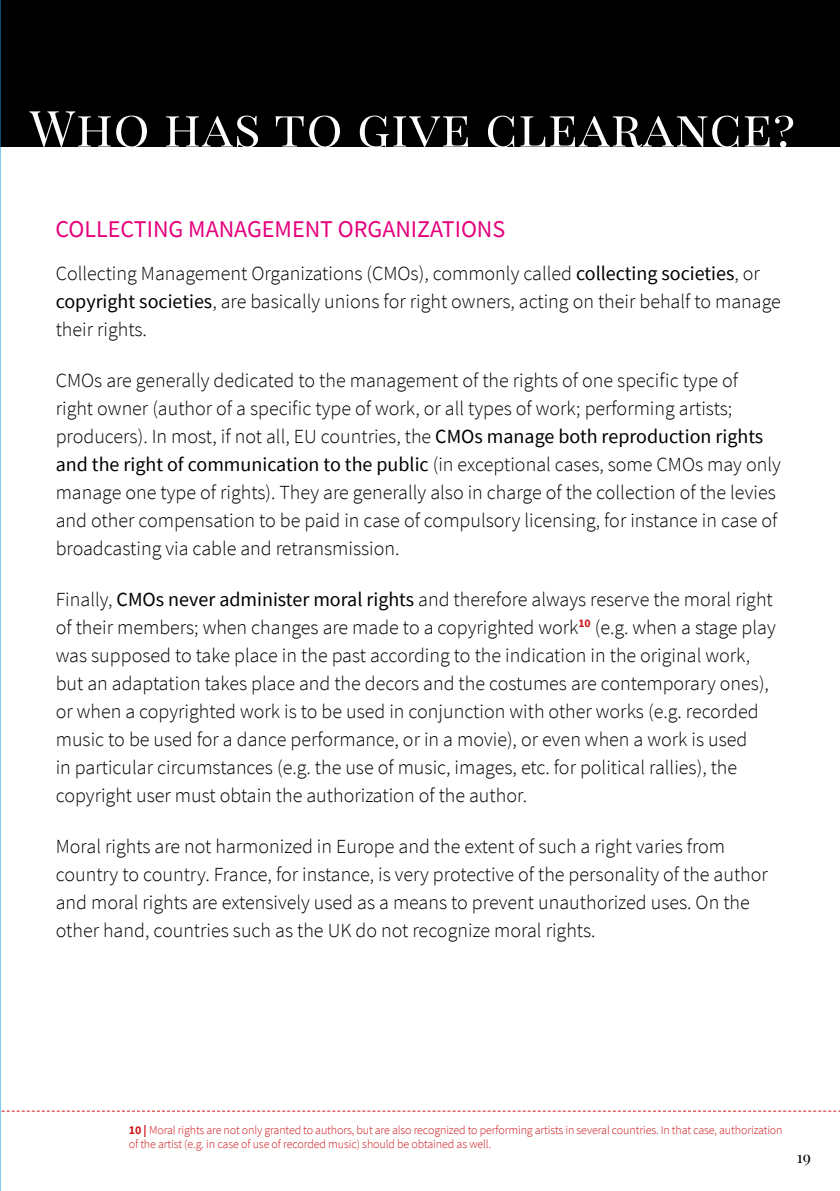
<style>
.page{position:relative;width:840px;height:1191px;background:#fff}
.page>*{position:absolute;margin:0;border:0;box-sizing:border-box;transform-origin:0 0}
.t1{font:50px "Playfair Display";letter-spacing:.14em;color:#fff}
.t2{font:24px "Source Sans Pro";color:#e5007d}
.t3{font:300 20px/28px "Source Sans Pro";color:#000}
.t4{font:16px "Playfair Display";color:#000}
.t5{font:300 12px/14px "Source Sans Pro";letter-spacing:-.01em;color:#cd1619}
.s1{font-weight:400}
.s2{font-weight:700}
</style>
<div class="page">
<div style="left:0;top:0;width:839px;height:146px;background:#000"></div>
<svg style="left:0;top:1110px;width:839px;height:1px"></svg>
<h1 class="t1" style="left:30px;top:97px;width:766px">Who has to give clearance?</h1>
<p class="t2" style="left:56px;top:219px;width:451px">COLLECTING MANAGEMENT ORGANIZATIONS</p>
<p class="t3" style="left:56px;top:261px;width:726px">Collecting Management Organizations (CMOs), commonly called <span class="s1">collecting societies</span>, or <span class="s1">copyright societies</span>, are basically unions for right owners, acting on their behalf to manage their rights.</p>
<p class="t3" style="left:56px;top:366px;width:726px">CMOs are generally dedicated to the management of the rights of one specific type of<br>right owner (author of a specific type of work, or all types of work; performing artists; producers). In most, if not all, EU countries, the <span class="s1">CMOs manage both reproduction rights and the right of communication to the public</span> (in exceptional cases, some CMOs may only manage one type of rights). They are generally also in charge of the collection of the levies and other compensation to be paid in case of compulsory licensing, for instance in case of broadcasting via cable and retransmission.</p>
<p class="t3" style="left:56px;top:586px;width:721px">Finally, <span class="s1">CMOs never administer moral rights</span> and therefore always reserve the moral right of their members; when changes are made to a copyrighted work<sup>10</sup> (e.g. when a stage play was supposed to take place in the past according to the indication in the original work, but an adaptation takes place and the decors and the costumes are contemporary ones), or when a copyrighted work is to be used in conjunction with other works (e.g. recorded music to be used for a dance performance, or in a movie), or even when a work is used<br>in particular circumstances (e.g. the use of music, images, etc. for political rallies), the copyright user must obtain the authorization of the author.</p>
<p class="t3" style="left:56px;top:833px;width:713px">Moral rights are not harmonized in Europe and the extent of such a right varies from country to country. France, for instance, is very protective of the personality of the author and moral rights are extensively used as a means to prevent unauthorized uses. On the other hand, countries such as the UK do not recognize moral rights.</p>
<p class="t5" style="left:129px;top:1124px;width:655px"><span class="s2">10 |</span> Moral rights are not only granted to authors, but are also recognized to performing artists in several countries. In that case, authorization of the artist (e.g. in case of use of recorded music) should be obtained as well.</p>
<p class="t4" style="left:796px;top:1150px;width:16px">19</p>
</div>
